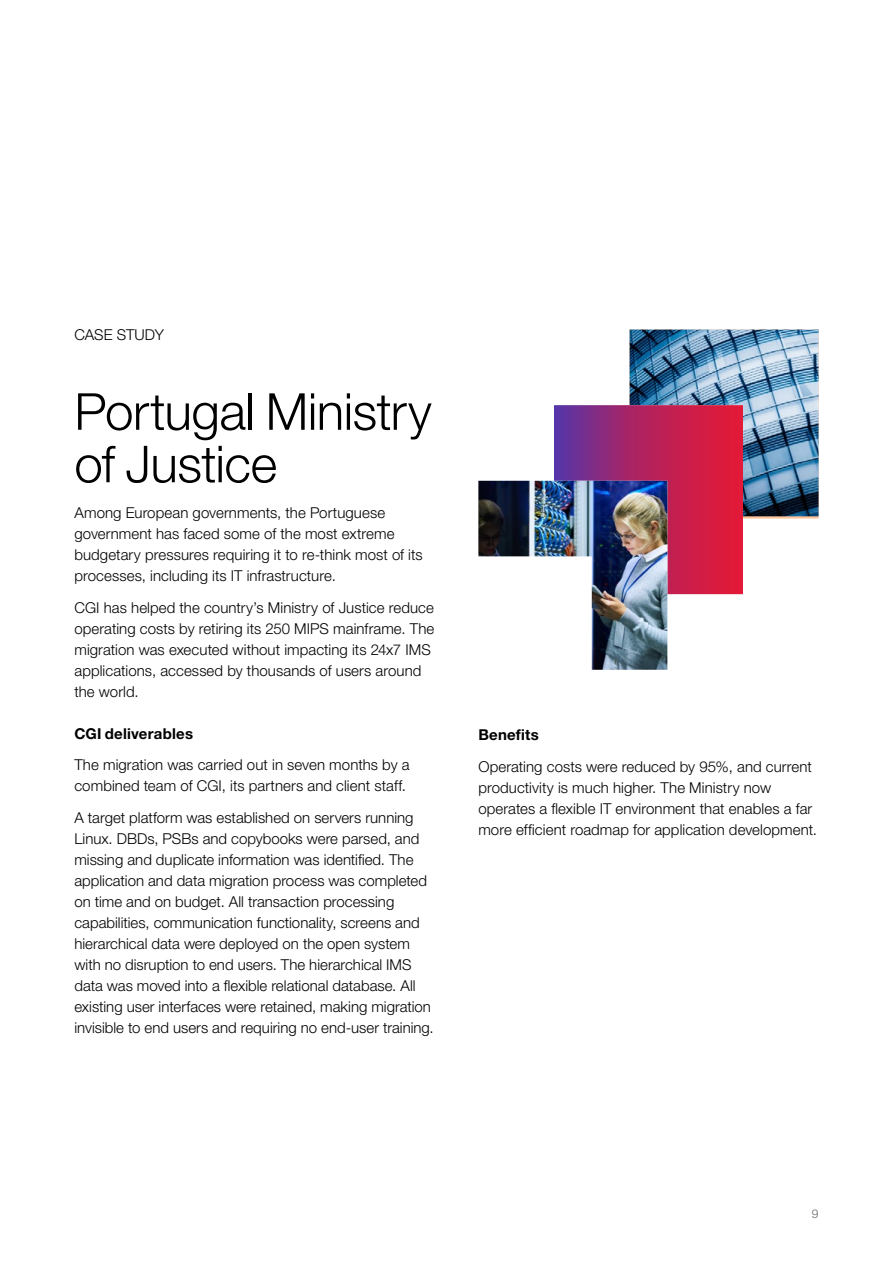
<style>
.page{position:relative;width:893px;height:1263px;background:#fff}
.page>*{position:absolute;margin:0;border:0;box-sizing:border-box;transform-origin:0 0}
.t1{font:300 51px/52.5px "Helvetica Neue LT Pro";letter-spacing:-.01em;color:#000}
.t2{font:300 15px/21px "Helvetica Neue LT Pro";letter-spacing:.005em;color:#000}
.t3{font:700 15px "Helvetica Neue LT Pro";letter-spacing:.015em;color:#000}
.t4{font:300 12px "Helvetica Neue LT Pro";color:#636466}
</style>
<div class="page">
<img style="left:554px;top:330px;width:265px;height:264px">
<img style="left:478px;top:481px;width:189px;height:189px">
<p class="t2" style="left:74px;top:324px;width:91px">CASE STUDY</p>
<h1 class="t1" style="left:74px;top:384px;width:359px">Portugal Ministry of Justice</h1>
<p class="t2" style="left:74px;top:502px;width:350px">Among European governments, the Portuguese government has faced some of the most extreme budgetary pressures requiring it to re-think most of its processes, including its IT infrastructure.</p>
<p class="t2" style="left:74px;top:597px;width:361px">CGI has helped the country’s Ministry of Justice reduce operating costs by retiring its 250 MIPS mainframe. The migration was executed without impacting its 24x7 IMS applications, accessed by thousands of users around the world.</p>
<p class="t3" style="left:74px;top:724px;width:120px">CGI deliverables</p>
<p class="t2" style="left:74px;top:754px;width:337px">The migration was carried out in seven months by a combined team of CGI, its partners and client staff.</p>
<p class="t2" style="left:74px;top:807px;width:361px">A target platform was established on servers running Linux. DBDs, PSBs and copybooks were parsed, and missing and duplicate information was identified. The application and data migration process was completed on time and on budget. All transaction processing capabilities, communication functionality, screens and hierarchical data were deployed on the open system with no disruption to end users. The hierarchical IMS data was moved into a flexible relational database. All existing user interfaces were retained, making migration invisible to end users and requiring no end-user training.</p>
<p class="t3" style="left:478px;top:725px;width:62px">Benefits</p>
<p class="t2" style="left:478px;top:755px;width:340px">Operating costs were reduced by 95%, and current productivity is much higher. The Ministry now operates a flexible IT environment that enables a far more efficient roadmap for application development.</p>
<p class="t4" style="left:812px;top:1207px;width:8px">9</p>
</div>
